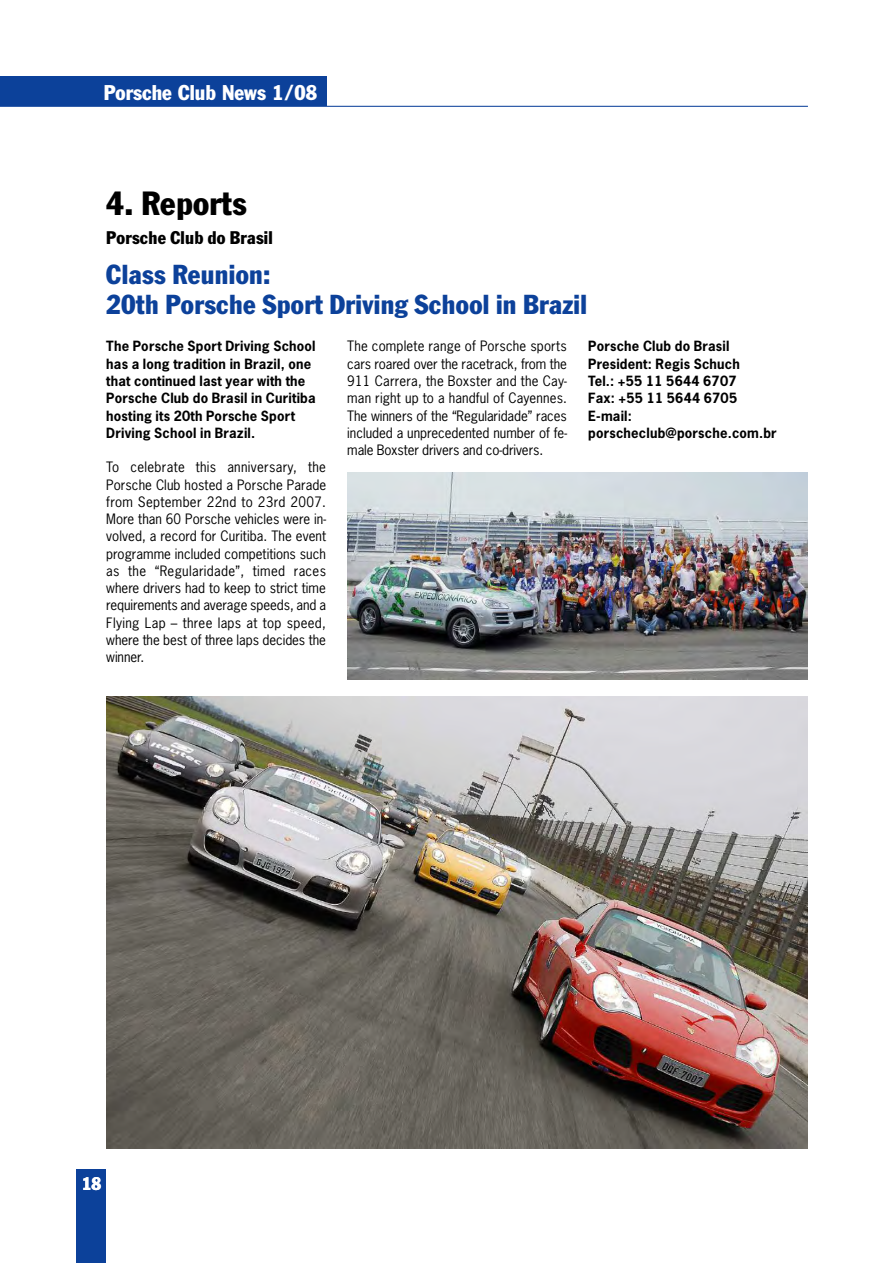
<style>
.page{position:relative;width:893px;height:1263px;background:#fff}
.page>*{position:absolute;margin:0;border:0;box-sizing:border-box;transform-origin:0 0}
.t1{font:condensed 33px "Franklin Gothic";letter-spacing:.01em;color:#000}
.t2{font:condensed 27px/29.2px "Franklin Gothic";letter-spacing:.015em;color:#0c419a}
.t3{font:condensed 21px "Franklin Gothic";color:#fff}
.t4{font:condensed 18px "Franklin Gothic";letter-spacing:.015em;color:#000}
.t5{font:condensed 18px "Franklin Gothic";color:#fff}
.t6{font:13.5px/17.2px "News Gothic";letter-spacing:-.005em;color:#000;text-align:justify}
.t7{font:700 13.35px/17.2px "News Gothic";letter-spacing:.015em;color:#000}
</style>
<div class="page">
<img style="left:106px;top:696px;width:702px;height:452px">
<div style="left:0;top:77px;width:326px;height:29px;background:#0c419a"></div>
<div style="left:77px;top:1169px;width:29px;height:94px;background:#0c419a"></div>
<hr style="left:0;top:106px;width:808px;height:1px;background:#0c419a">
<img style="left:347px;top:472px;width:461px;height:207px">
<h3 class="t3" style="left:104px;top:85px;width:215px">Porsche Club News 1/08</h3>
<h1 class="t1" style="left:106px;top:191px;width:142px">4. Reports</h1>
<h3 class="t4" style="left:106px;top:231px;width:168px">Porsche Club do Brasil</h3>
<h2 class="t2" style="left:106px;top:262px;width:482px">Class Reunion:<br>20th Porsche Sport Driving School in Brazil</h2>
<p class="t7" style="left:106px;top:338px;width:211px">The Porsche Sport Driving School has a long tradition in Brazil, one that continued last year with the<br>Porsche Club do Brasil in Curitiba hosting its 20th Porsche Sport<br>Driving School in Brazil.</p>
<p class="t6" style="left:106px;top:459px;width:221px">To celebrate this anniversary, the Porsche Club hosted a Porsche Parade from September 22nd to 23rd 2007.<br>More than 60 Porsche vehicles were in&shy;volved, a record for Curitiba. The event programme included competitions such as the “Regularidade”, timed races where drivers had to keep to strict time requirements and average speeds, and a Flying Lap – three laps at top speed, where the best of three laps decides the winner.</p>
<p class="t6" style="left:347px;top:338px;width:221px">The complete range of Porsche sports cars roared over the racetrack, from the 911 Carrera, the Boxster and the Cay&shy;man right up to a handful of Cayennes.<br>The winners of the “Regularidade” races included a unprecedented number of fe&shy;male Boxster drivers and co-drivers.</p>
<p class="t7" style="left:588px;top:338px;width:190px">Porsche Club do Brasil<br>President: Regis Schuch<br>Tel.: +55 11 5644 6707<br>Fax: +55 11 5644 6705<br>E-mail: porscheclub@porsche.com.br</p>
<h3 class="t5" style="left:82px;top:1177px;width:21px">18</h3>
</div>
